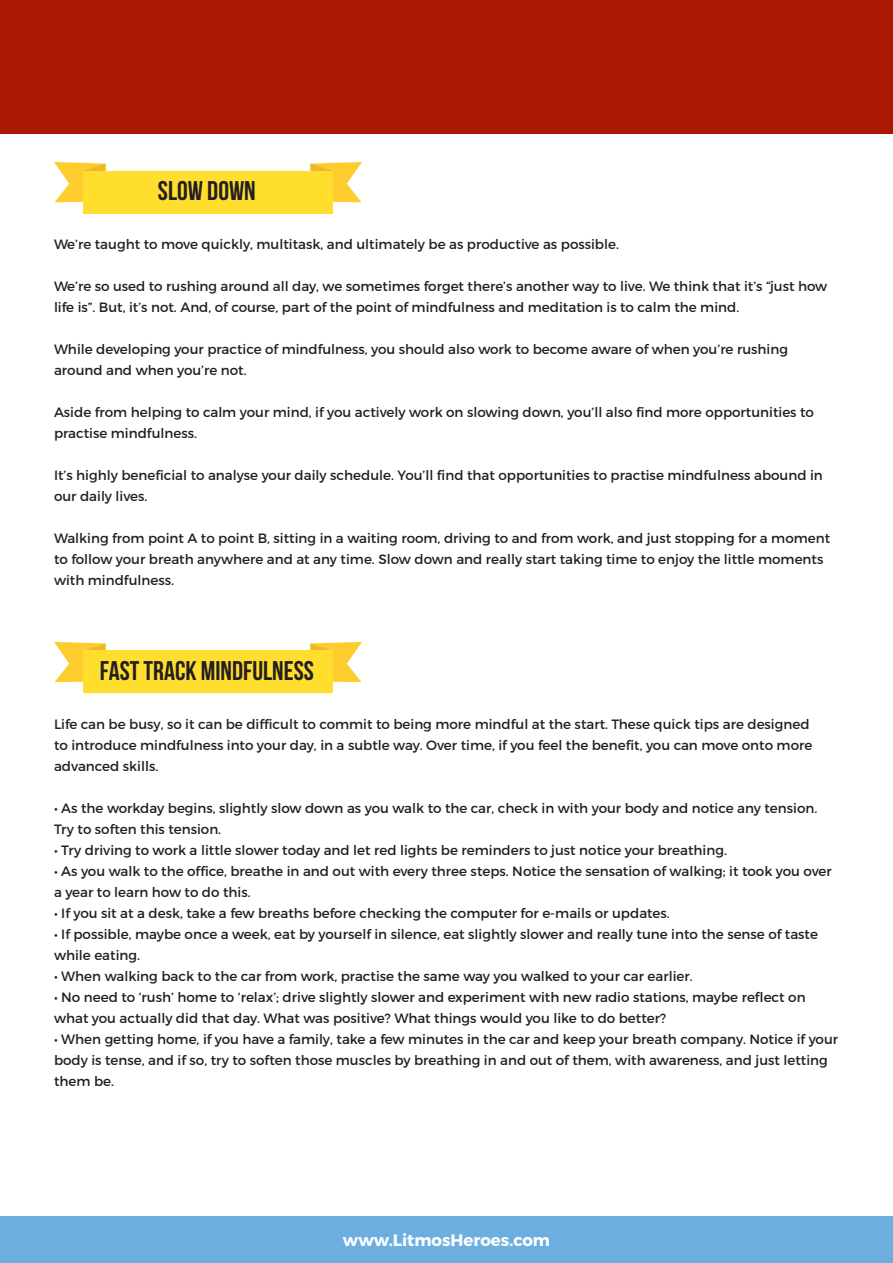
<style>
.page{position:relative;width:893px;height:1263px;background:#fff}
.page>*{position:absolute;margin:0;border:0;box-sizing:border-box;transform-origin:0 0}
.t1{font:700 27px "Bebas Neue";color:#231f20}
.t2{font:700 16.5px "Montserrat";color:#fff}
.t3{font:13.5px/21px "Montserrat";color:#231f20}
</style>
<div class="page">
<div style="left:0;top:1217px;width:893px;height:46px;background:#6caee0"></div>
<svg style="left:54px;top:162px;width:52px;height:40px"></svg>
<svg style="left:54px;top:642px;width:52px;height:40px"></svg>
<svg style="left:310px;top:162px;width:52px;height:40px"></svg>
<svg style="left:310px;top:642px;width:52px;height:40px"></svg>
<div style="left:83px;top:171px;width:250px;height:42px;background:#ffde2e"></div>
<div style="left:83px;top:651px;width:250px;height:42px;background:#ffde2e"></div>
<div style="left:0;top:0;width:893px;height:134px;background:#ac1903"></div>
<p class="t1" style="left:158px;top:176px;width:99px">SLOW DOWN</p>
<p class="t3" style="left:54px;top:234px;width:566px">We’re taught to move quickly, multitask, and ultimately be as productive as possible.</p>
<p class="t3" style="left:54px;top:276px;width:775px">We’re so used to rushing around all day, we sometimes forget there’s another way to live. We think that it’s “just how life is”. But, it’s not. And, of course, part of the point of mindfulness and meditation is to calm the mind.</p>
<p class="t3" style="left:54px;top:339px;width:735px">While developing your practice of mindfulness, you should also work to become aware of when you’re rushing around and when you’re not.</p>
<p class="t3" style="left:54px;top:402px;width:761px">Aside from helping to calm your mind, if you actively work on slowing down, you’ll also find more opportunities to practise mindfulness.</p>
<p class="t3" style="left:54px;top:465px;width:770px">It’s highly beneficial to analyse your daily schedule. You’ll find that opportunities to practise mindfulness abound in our daily lives.</p>
<p class="t3" style="left:54px;top:528px;width:778px">Walking from point A to point B, sitting in a waiting room, driving to and from work, and just stopping for a moment to follow your breath anywhere and at any time. Slow down and really start taking time to enjoy the little moments with mindfulness.</p>
<p class="t1" style="left:100px;top:656px;width:216px">FAST TRACK MINDFULNESS</p>
<p class="t3" style="left:54px;top:714px;width:760px">Life can be busy, so it can be difficult to commit to being more mindful at the start. These quick tips are designed to introduce mindfulness into your day, in a subtle way. Over time, if you feel the benefit, you can move onto more advanced skills.</p>
<p class="t3" style="left:54px;top:798px;width:765px">• As the workday begins, slightly slow down as you walk to the car, check in with your body and notice any tension.<br>Try to soften this tension.</p>
<p class="t3" style="left:54px;top:840px;width:674px">• Try driving to work a little slower today and let red lights be reminders to just notice your breathing.</p>
<p class="t3" style="left:54px;top:861px;width:779px">• As you walk to the office, breathe in and out with every three steps. Notice the sensation of walking; it took you over a year to learn how to do this.</p>
<p class="t3" style="left:54px;top:903px;width:617px">• If you sit at a desk, take a few breaths before checking the computer for e-mails or updates.</p>
<p class="t3" style="left:54px;top:924px;width:765px">• If possible, maybe once a week, eat by yourself in silence, eat slightly slower and really tune into the sense of taste while eating.</p>
<p class="t3" style="left:54px;top:966px;width:640px">• When walking back to the car from work, practise the same way you walked to your car earlier.</p>
<p class="t3" style="left:54px;top:987px;width:753px">• No need to ‘rush’ home to ‘relax’; drive slightly slower and experiment with new radio stations, maybe reflect on what you actually did that day. What was positive? What things would you like to do better?</p>
<p class="t3" style="left:54px;top:1029px;width:786px">• When getting home, if you have a family, take a few minutes in the car and keep your breath company. Notice if your body is tense, and if so, try to soften those muscles by breathing in and out of them, with awareness, and just letting them be.</p>
<p class="t2" style="left:343px;top:1230px;width:209px">www.LitmosHeroes.com</p>
</div>
